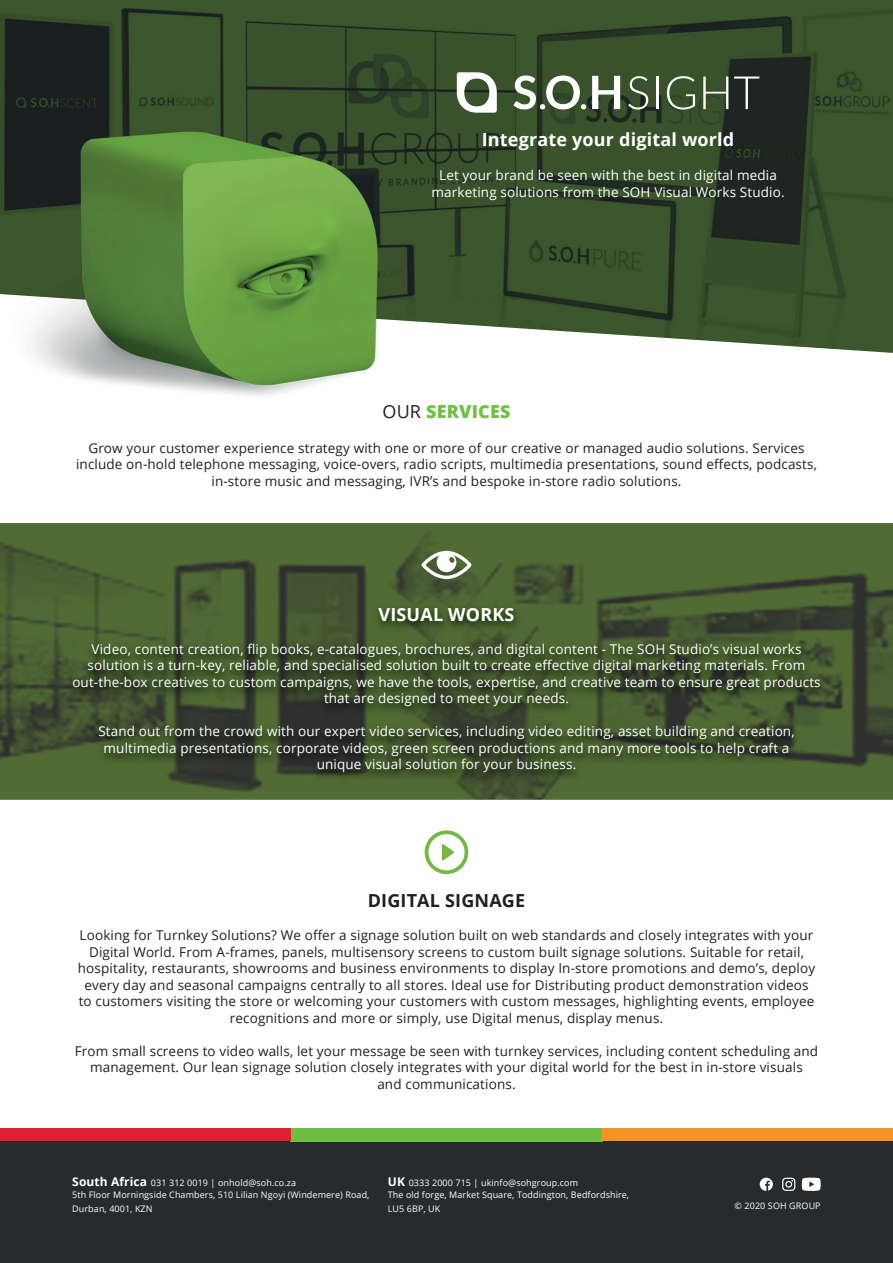
<style>
.page{position:relative;width:893px;height:1263px;background:#fff}
.page>*{position:absolute;margin:0;border:0;box-sizing:border-box;transform-origin:0 0}
.t1{font:700 18px "Open Sans";letter-spacing:.01em;color:#fff}
.t2{font:700 18px "Open Sans";letter-spacing:.01em;color:#231f20}
.t3{font:800 18px "Open Sans";letter-spacing:.01em;color:#71bf45}
.t4{font:13.5px/16.5px "Open Sans";letter-spacing:.01em;color:#231f20;text-align:center}
.t5{font:13.5px/16.5px "Open Sans";letter-spacing:.01em;color:#fff;text-align:center}
.t6{font:9px/12px "Open Sans";letter-spacing:.01em;color:#fff}
.s1{font-weight:400;color:#231f20}
.s2{font-weight:700;font-size:12px}
</style>
<div class="page">
<img style="left:34px;top:353px;width:342px;height:43px">
<img style="left:0;top:0;width:893px;height:353px">
<img style="left:0;top:523px;width:893px;height:277px">
<img style="left:66px;top:604px;width:763px;height:181px">
<svg style="left:421px;top:551px;width:51px;height:28px"></svg>
<svg style="left:424px;top:830px;width:44px;height:44px"></svg>
<svg style="left:628px;top:76px;width:20px;height:33px"></svg>
<hr style="left:656px;top:77px;width:2px;height:32px;background:#fff">
<svg style="left:667px;top:76px;width:28px;height:33px"></svg>
<svg style="left:703px;top:77px;width:25px;height:32px"></svg>
<svg style="left:734px;top:77px;width:25px;height:32px"></svg>
<svg style="left:513px;top:75px;width:73px;height:34px"></svg>
<svg style="left:592px;top:76px;width:28px;height:33px"></svg>
<svg style="left:457px;top:72px;width:40px;height:41px"></svg>
<div style="left:0;top:1141px;width:893px;height:122px;background:#282b2d"></div>
<div style="left:291px;top:1128px;width:311px;height:13px;background:#70be44"></div>
<div style="left:602px;top:1128px;width:291px;height:13px;background:#f79324"></div>
<div style="left:0;top:1128px;width:291px;height:13px;background:#e11d31"></div>
<svg style="left:760px;top:1178px;width:13px;height:13px"></svg>
<svg style="left:782px;top:1178px;width:13px;height:13px"></svg>
<svg style="left:802px;top:1178px;width:19px;height:13px"></svg>
<h1 class="t1" style="left:482px;top:126px;width:254px">Integrate your digital world</h1>
<p class="t5" style="left:432px;top:167px;width:355px">Let your brand be seen with the best in digital media marketing solutions from the SOH Visual Works Studio.</p>
<h1 class="t3" style="left:382px;top:398px;width:130px"><span class="s1">OUR</span> SERVICES</h1>
<p class="t4" style="left:76px;top:439px;width:742px">Grow your customer experience strategy with one or more of our creative or managed audio solutions. Services include on-hold telephone messaging, voice-overs, radio scripts, multimedia presentations, sound effects, podcasts, in-store music and messaging, IVR’s and bespoke in-store radio solutions.</p>
<h1 class="t1" style="left:379px;top:602px;width:137px">VISUAL WORKS</h1>
<p class="t5" style="left:72px;top:640px;width:750px">Video, content creation, flip books, e-catalogues, brochures, and digital content - The SOH Studio’s visual works solution is a turn-key, reliable, and specialised solution built to create effective digital marketing materials. From out-the-box creatives to custom campaigns, we have the tools, expertise, and creative team to ensure great products that are designed to meet your needs.</p>
<p class="t5" style="left:98px;top:723px;width:698px">Stand out from the crowd with our expert video services, including video editing, asset building and creation, multimedia presentations, corporate videos, green screen productions and many more tools to help craft a unique visual solution for your business.</p>
<h1 class="t2" style="left:368px;top:888px;width:159px">DIGITAL SIGNAGE</h1>
<p class="t4" style="left:78px;top:927px;width:739px">Looking for Turnkey Solutions? We offer a signage solution built on web standards and closely integrates with your Digital World. From A-frames, panels, multisensory screens to custom built signage solutions. Suitable for retail, hospitality, restaurants, showrooms and business environments to display In-store promotions and demo’s, deploy every day and seasonal campaigns centrally to all stores. Ideal use for Distributing product demonstration videos to customers visiting the store or welcoming your customers with custom messages, highlighting events, employee recognitions and more or simply, use Digital menus, display menus.</p>
<p class="t4" style="left:75px;top:1042px;width:745px">From small screens to video walls, let your message be seen with turnkey services, including content scheduling and management. Our lean signage solution closely integrates with your digital world for the best in in-store visuals<br>and communications.</p>
<p class="t6" style="left:72px;top:1177px;width:299px"><span class="s2">South Africa</span> 031 312 0019 | onhold@soh.co.za<br>5th Floor Morningside Chambers, 510 Lilian Ngoyi (Windemere) Road,</p>
<p class="t6" style="left:72px;top:1202px;width:82px">Durban, 4001, KZN</p>
<p class="t6" style="left:735px;top:1199px;width:88px">© 2020 SOH GROUP</p>
<p class="t6" style="left:388px;top:1177px;width:243px"><span class="s2">UK</span> 0333 2000 715 | ukinfo@sohgroup.com<br>The old forge, Market Square, Toddington, Bedfordshire,</p>
<p class="t6" style="left:388px;top:1202px;width:54px">LU5 6BP, UK</p>
</div>
